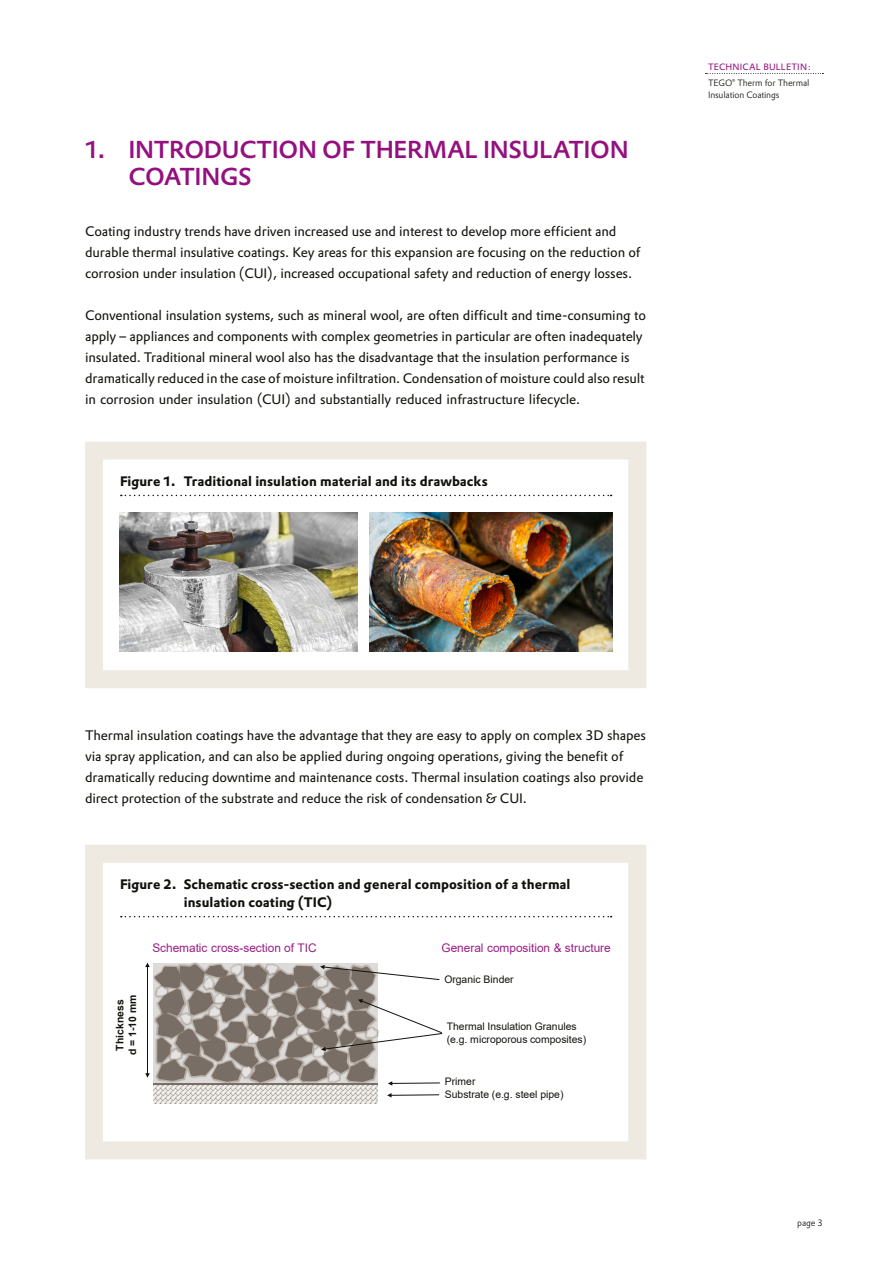
<style>
.page{position:relative;width:893px;height:1263px;background:#fff}
.page>*{position:absolute;margin:0;border:0;box-sizing:border-box;transform-origin:0 0}
.t1{font:500 24px/27px "Evonik Prokyon";letter-spacing:-.015em;color:#94107f}
.t2{font:13.5px/21px "Evonik Prokyon";letter-spacing:-.01em;color:#12120d}
.t3{font:700 13.5px/18px "Evonik Prokyon";letter-spacing:.005em;color:#12120d}
.t4{font:11.85px "Arial";letter-spacing:-.005em;color:#991d85}
.t5{font:10.35px/12.5px "Arial";color:#12120d}
.t6{font:700 10.35px/12.5px "Arial";color:#12120d;text-align:center}
.t7{font:300 9px/16.5px "Evonik Prokyon";letter-spacing:-.015em;color:#12120d}
.s1{font-weight:400;color:#94107f}
</style>
<div class="page">
<svg style="left:705px;top:73px;width:118px;height:1px"></svg>
<svg style="left:387px;top:1093px;width:53px;height:4px"></svg>
<svg style="left:153px;top:1086px;width:225px;height:17px;background:#dbd8d3"></svg>
<svg style="left:145px;top:962px;width:298px;height:124px"></svg>
<img style="left:119px;top:513px;width:238px;height:138px">
<img style="left:370px;top:513px;width:242px;height:138px">
<svg style="left:121px;top:495px;width:491px;height:1px"></svg>
<div style="left:85px;top:442px;width:561px;height:246px;border:18px solid #eeeae1"></div>
<svg style="left:121px;top:916px;width:491px;height:1px"></svg>
<div style="left:85px;top:845px;width:561px;height:314px;border:18px solid #eeeae1"></div>
<h1 class="t1" style="left:128px;top:134px;width:502px;text-indent:-43px">1. INTRODUCTION OF THERMAL INSULATION<br>COATINGS</h1>
<p class="t2" style="left:85px;top:219px;width:557px">Coating industry trends have driven increased use and interest to develop more efficient and durable thermal insulative coatings. Key areas for this expansion are focusing on the reduction of corrosion under insulation (CUI), increased occupational safety and reduction of energy losses.</p>
<p class="t2" style="left:85px;top:303px;width:562px">Conventional insulation systems, such as mineral wool, are often difficult and time-consuming to apply – appliances and components with complex geometries in particular are often inadequately insulated. Traditional mineral wool also has the disadvantage that the insulation performance is dramatically reduced in the case of moisture infiltration. Condensation of moisture could also result in corrosion under insulation (CUI) and substantially reduced infrastructure lifecycle.</p>
<p class="t3" style="left:120px;top:471px;width:369px">Figure 1. Traditional insulation material and its drawbacks</p>
<p class="t7" style="left:708px;top:58px;width:104px"><span class="s1">TECHNICAL BULLETIN:<br></span>TEGO<sup>®</sup> Therm for Thermal</p>
<p class="t7" style="left:708px;top:86px;width:73px">Insulation Coatings</p>
<p class="t2" style="left:85px;top:723px;width:562px">Thermal insulation coatings have the advantage that they are easy to apply on complex 3D shapes via spray application, and can also be applied during ongoing operations, giving the benefit of dramatically reducing downtime and maintenance costs. Thermal insulation coatings also provide direct protection of the substrate and reduce the risk of condensation &amp; CUI.</p>
<p class="t3" style="left:184px;top:874px;width:388px;text-indent:-64px">Figure 2. Schematic cross-section and general composition of a thermal insulation coating (TIC)</p>
<p class="t6" style="left:114px;top:1055px;width:62px;rotate:-90deg">Thickness<br>d = 1-10 mm</p>
<p class="t4" style="left:152px;top:939px;width:166px">Schematic cross-section of TIC</p>
<p class="t4" style="left:442px;top:940px;width:171px">General composition &amp; structure</p>
<p class="t5" style="left:444px;top:973px;width:71px">Organic Binder</p>
<p class="t5" style="left:447px;top:1020px;width:141px">Thermal Insulation Granules (e.g. microporous composites)</p>
<p class="t5" style="left:445px;top:1075px;width:32px">Primer</p>
<p class="t5" style="left:445px;top:1088px;width:120px">Substrate (e.g. steel pipe)</p>
<p class="t7" style="left:797px;top:1214px;width:27px">page 3</p>
</div>
